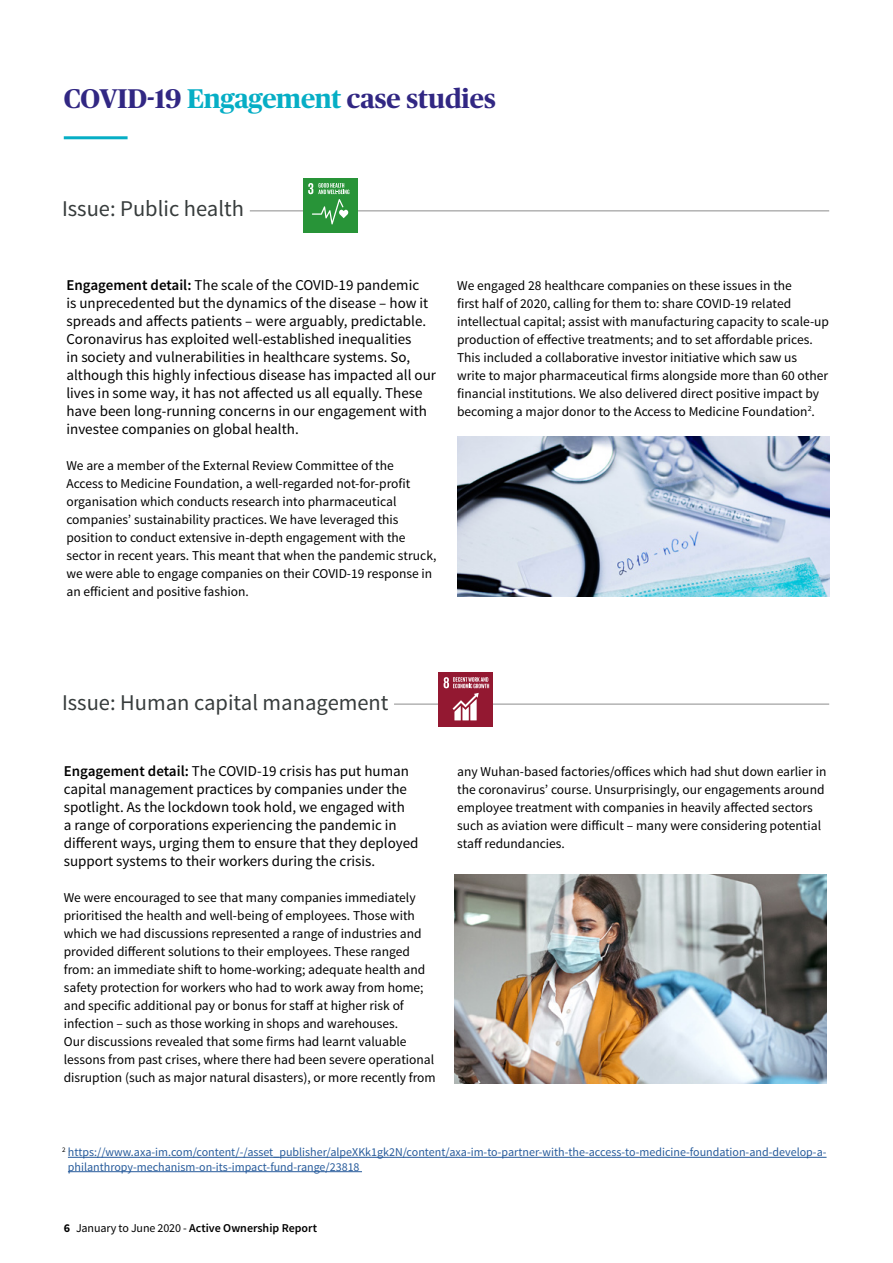
<style>
.page{position:relative;width:893px;height:1263px;background:#fff}
.page>*{position:absolute;margin:0;border:0;box-sizing:border-box;transform-origin:0 0}
.t1{font:700 27px "Publico Headline";color:#312783}
.t2{font:22.5px "Source Sans Pro";color:#373c3c}
.t3{font:15px/18px "Source Sans Pro";color:#000}
.t4{font:13.5px/18px "Source Sans Pro";color:#000}
.t5{font:12px/14.4px "Source Sans Pro";color:#275b9b}
.t6{font:600 12px "Source Sans Pro";color:#000}
.s1{color:#06aec5}
.s2{font-weight:600}
.s3{font-weight:700}
.s4{font-weight:400}
</style>
<div class="page">
<hr style="left:64px;top:136px;width:64px;height:3px;background:#06aec5">
<hr style="left:250px;top:210px;width:579px;height:1px;background:#8c8c8c">
<div style="left:303px;top:179px;width:54px;height:54px;background:#289438"></div>
<svg style="left:308px;top:183px;width:41px;height:41px"></svg>
<hr style="left:394px;top:704px;width:435px;height:1px;background:#8c8c8c">
<div style="left:438px;top:673px;width:55px;height:54px;background:#931831"></div>
<svg style="left:444px;top:677px;width:45px;height:43px"></svg>
<hr style="left:68px;top:1157px;width:759px;height:1px;background:#275b9b">
<hr style="left:68px;top:1171px;width:294px;height:1px;background:#275b9b">
<img style="left:457px;top:437px;width:372px;height:159px">
<img style="left:454px;top:874px;width:372px;height:209px">
<h1 class="t1" style="left:64px;top:79px;width:433px">COVID-19 <span class="s1">Engagement</span> case studies</h1>
<h2 class="t2" style="left:62px;top:195px;width:184px">Issue: Public health</h2>
<p class="t3" style="left:66px;top:276px;width:371px"><span class="s2">Engagement detail:</span> The scale of the COVID-19 pandemic<br>is unprecedented but the dynamics of the disease – how it spreads and affects patients – were arguably, predictable.<br>Coronavirus has exploited well-established inequalities<br>in society and vulnerabilities in healthcare systems. So, although this highly infectious disease has impacted all our lives in some way, it has not affected us all equally. These have been long-running concerns in our engagement with investee companies on global health.</p>
<p class="t4" style="left:66px;top:456px;width:372px">We are a member of the External Review Committee of the<br>Access to Medicine Foundation, a well-regarded not-for-profit organisation which conducts research into pharmaceutical companies’ sustainability practices. We have leveraged this position to conduct extensive in-depth engagement with the sector in recent years. This meant that when the pandemic struck, we were able to engage companies on their COVID-19 response in an efficient and positive fashion.</p>
<p class="t4" style="left:457px;top:276px;width:373px">We engaged 28 healthcare companies on these issues in the<br>first half of 2020, calling for them to: share COVID-19 related intellectual capital; assist with manufacturing capacity to scale-up production of effective treatments; and to set affordable prices.<br>This included a collaborative investor initiative which saw us write to major pharmaceutical firms alongside more than 60 other financial institutions. We also delivered direct positive impact by becoming a major donor to the Access to Medicine Foundation<sup>2</sup>.</p>
<h2 class="t2" style="left:62px;top:688px;width:328px">Issue: Human capital management</h2>
<p class="t3" style="left:64px;top:762px;width:356px"><span class="s2">Engagement detail:</span> The COVID-19 crisis has put human capital management practices by companies under the spotlight. As the lockdown took hold, we engaged with<br>a range of corporations experiencing the pandemic in different ways, urging them to ensure that they deployed support systems to their workers during the crisis.</p>
<p class="t4" style="left:64px;top:888px;width:374px">We were encouraged to see that many companies immediately prioritised the health and well-being of employees. Those with which we had discussions represented a range of industries and provided different solutions to their employees. These ranged from: an immediate shift to home-working; adequate health and safety protection for workers who had to work away from home; and specific additional pay or bonus for staff at higher risk of infection – such as those working in shops and warehouses.<br>Our discussions revealed that some firms had learnt valuable lessons from past crises, where there had been severe operational disruption (such as major natural disasters), or more recently from</p>
<p class="t4" style="left:457px;top:762px;width:371px">any Wuhan-based factories/offices which had shut down earlier in the coronavirus’ course. Unsurprisingly, our engagements around employee treatment with companies in heavily affected sectors such as aviation were difficult – many were considering potential staff redundancies.</p>
<p class="t5" style="left:68px;top:1145px;width:760px;text-indent:-6px"><sup>2</sup> https://www.axa-im.com/content/-/asset_publisher/alpeXKk1gk2N/content/axa-im-to-partner-with-the-access-to-medicine-foundation-and-develop-a&shy;philanthropy-mechanism-on-its-impact-fund-range/23818</p>
<p class="t6" style="left:64px;top:1220px;width:255px"><span class="s3">6</span> <span class="s4">January to June 2020 -</span> Active Ownership Report</p>
</div>
